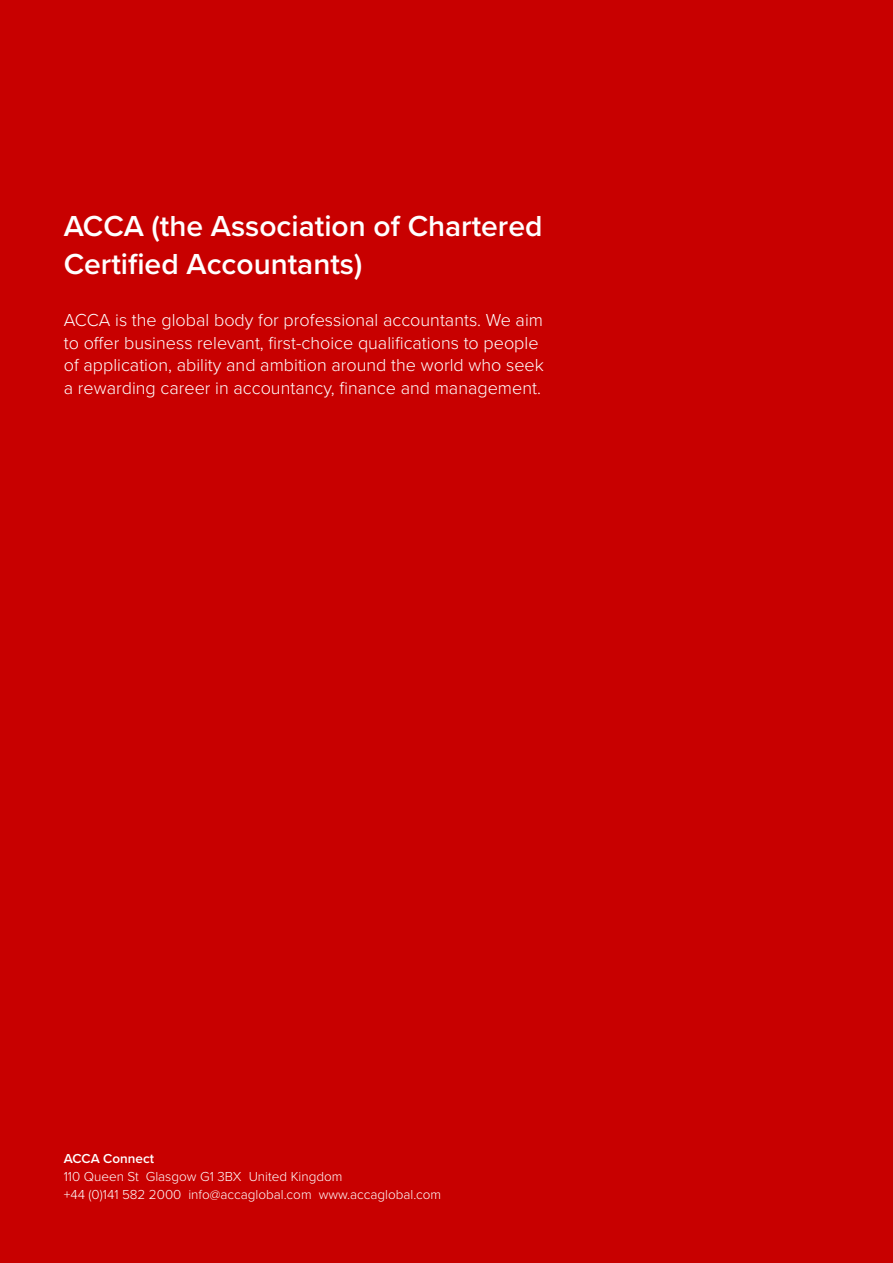
<style>
.page{position:relative;width:893px;height:1263px;background:#c80000}
.page>*{position:absolute;margin:0;border:0;box-sizing:border-box;transform-origin:0 0}
.t1{font:600 30px/37.5px "Proxima Nova";color:#fff}
.t2{font:300 18px/22.5px "Proxima Nova";color:#fff}
.t3{font:300 13.5px/18px "Proxima Nova";color:#fff}
.t4{font:600 13.5px "Proxima Nova";color:#fff}
</style>
<div class="page">
<h1 class="t1" style="left:64px;top:207px;width:480px">ACCA (the Association of Chartered<br>Certified Accountants)</h1>
<p class="t2" style="left:64px;top:308px;width:482px">ACCA is the global body for professional accountants. We aim to offer business relevant, first-choice qualifications to people of application, ability and ambition around the world who seek a rewarding career in accountancy, finance and management.</p>
<p class="t4" style="left:64px;top:1148px;width:92px">ACCA Connect</p>
<p class="t3" style="left:64px;top:1167px;width:379px">110 Queen St Glasgow G1 3BX United Kingdom<br>+44 (0)141 582 2000 info@accaglobal.com www.accaglobal.com</p>
</div>
